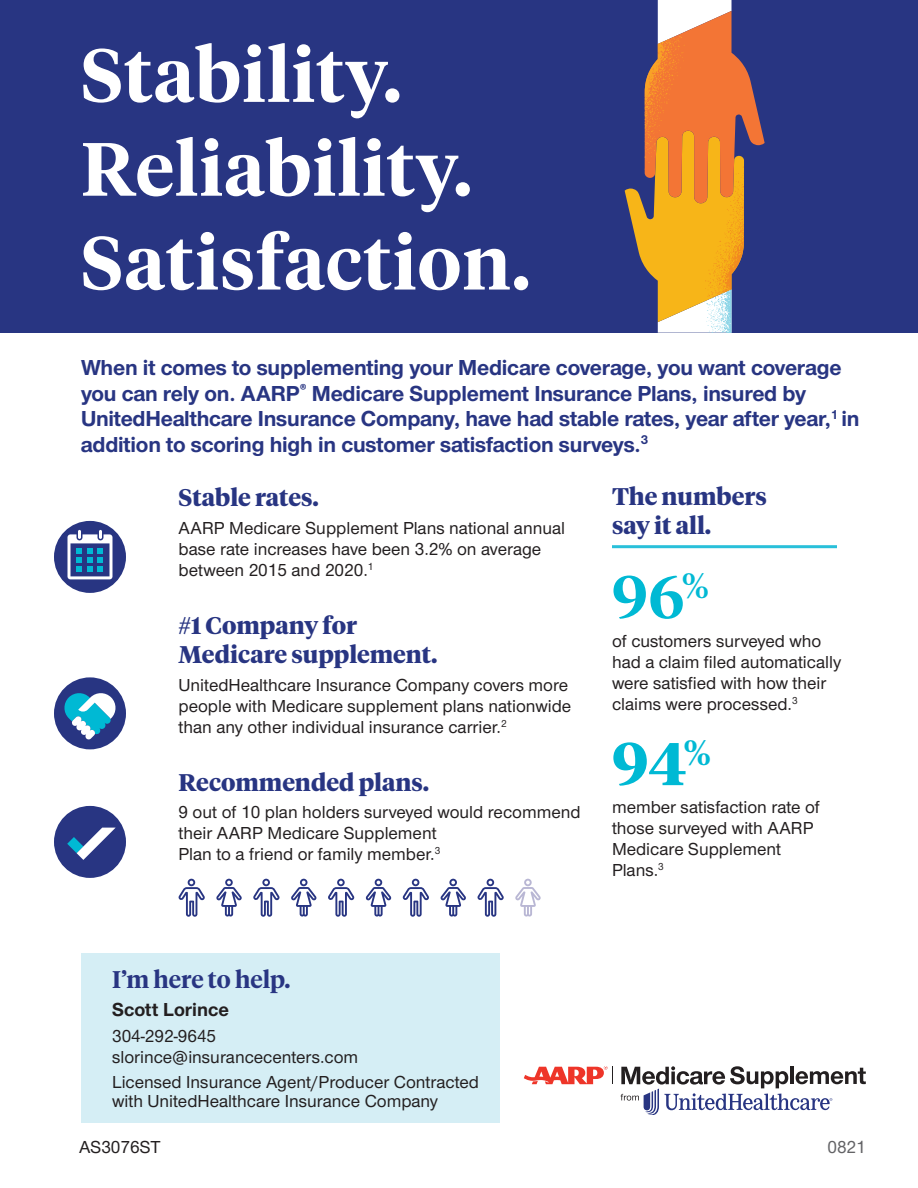
<style>
.page{position:relative;width:918px;height:1188px;background:#fff}
.page>*{position:absolute;margin:0;border:0;box-sizing:border-box;transform-origin:0 0}
.t1{font:600 75px/93.9px "UHC Serif Headline";letter-spacing:.015em;color:#fff}
.t2{font:600 60px "UHC Serif Headline";color:#00b9d4}
.t3{font:700 60px "UHC Serif Headline";color:#00b9d4}
.t4{font:700 24px/28.8px "UHC Serif Headline";color:#283582}
.t5{font:600 24px "UHC Serif Headline";color:#283582}
.t6{font:700 22.5px/25.5px "UHC Sans";letter-spacing:-.01em;color:#283582}
.t7{font:700 19.5px "UHC Sans";color:#231f20}
.t8{font:500 18px/21px "UHC Sans";color:#231f20}
.t9{font:500 18px "UHC Sans";color:#636366}
</style>
<div class="page">
<div style="left:0;top:0;width:918px;height:333px;background:#283582"></div>
<hr style="left:612px;top:545px;width:225px;height:3px;background:#29c0da">
<svg style="left:178px;top:879px;width:27px;height:38px"></svg>
<svg style="left:253px;top:879px;width:27px;height:38px"></svg>
<svg style="left:328px;top:879px;width:27px;height:38px"></svg>
<svg style="left:403px;top:879px;width:26px;height:38px"></svg>
<svg style="left:477px;top:879px;width:27px;height:38px"></svg>
<svg style="left:216px;top:879px;width:26px;height:38px"></svg>
<svg style="left:291px;top:879px;width:26px;height:38px"></svg>
<svg style="left:366px;top:879px;width:25px;height:38px"></svg>
<svg style="left:440px;top:879px;width:26px;height:38px"></svg>
<svg style="left:515px;top:879px;width:26px;height:38px"></svg>
<svg style="left:524px;top:1066px;width:89px;height:18px"></svg>
<svg style="left:621px;top:1066px;width:245px;height:49px"></svg>
<div style="left:54px;top:521px;width:72px;height:72px;background:#283582;border-radius:50%"></div>
<svg style="left:68px;top:530px;width:44px;height:49px"></svg>
<div style="left:54px;top:677px;width:72px;height:72px;background:#283582;border-radius:50%"></div>
<svg style="left:63px;top:693px;width:54px;height:47px"></svg>
<div style="left:54px;top:806px;width:72px;height:72px;background:#283582;border-radius:50%"></div>
<svg style="left:67px;top:828px;width:48px;height:32px"></svg>
<svg style="left:625px;top:0;width:140px;height:333px"></svg>
<div style="left:81px;top:953px;width:418px;height:169px;background:#d5eef5"></div>
<h1 class="t1" style="left:81px;top:25px;width:451px">Stability.<br>Reliability.<br>Satisfaction.</h1>
<p class="t6" style="left:81px;top:354px;width:780px">When it comes to supplementing your Medicare coverage, you want coverage you can rely on. AARP<sup>®</sup> Medicare Supplement Insurance Plans, insured by UnitedHealthcare Insurance Company, have had stable rates, year after year,<sup>1</sup> in addition to scoring high in customer satisfaction surveys.<sup>3</sup></p>
<h3 class="t4" style="left:179px;top:482px;width:142px">Stable rates.</h3>
<p class="t8" style="left:179px;top:517px;width:388px">AARP Medicare Supplement Plans national annual base rate increases have been 3.2% on average between 2015 and 2020.<sup>1</sup></p>
<h3 class="t4" style="left:179px;top:610px;width:261px">#1 Company for<br>Medicare supplement.</h3>
<p class="t8" style="left:179px;top:673px;width:394px">UnitedHealthcare Insurance Company covers more people with Medicare supplement plans nationwide than any other individual insurance carrier.<sup>2</sup></p>
<h3 class="t4" style="left:179px;top:767px;width:252px">Recommended plans.</h3>
<p class="t8" style="left:179px;top:801px;width:404px">9 out of 10 plan holders surveyed would recommend their AARP Medicare Supplement<br>Plan to a friend or family member.<sup>3</sup></p>
<h3 class="t4" style="left:612px;top:481px;width:156px">The numbers say it all.</h3>
<h2 class="t2" style="left:612px;top:556px;width:98px">96<sup>%</sup></h2>
<p class="t8" style="left:612px;top:630px;width:231px">of customers surveyed who had a claim filed automatically were satisfied with how their claims were processed.<sup>3</sup></p>
<h2 class="t3" style="left:612px;top:722px;width:101px">94<sup>%</sup></h2>
<p class="t8" style="left:612px;top:796px;width:210px">member satisfaction rate of those surveyed with AARP<br>Medicare Supplement<br>Plans.<sup>3</sup></p>
<h3 class="t5" style="left:112px;top:963px;width:180px">I’m here to help.</h3>
<p class="t7" style="left:112px;top:996px;width:118px">Scott Lorince</p>
<p class="t8" style="left:112px;top:1024px;width:248px;line-height:21.6px">304-292-9645 slorince@insurancecenters.com</p>
<p class="t8" style="left:112px;top:1072px;width:368px;line-height:18.6px">Licensed Insurance Agent/Producer Contracted with UnitedHealthcare Insurance Company</p>
<p class="t7" style="left:112px;top:996px;width:217px">&lt;Agent/Producer Name&gt;</p>
<p class="t8" style="left:112px;top:1024px;width:145px;line-height:21.6px">&lt;1-XXX-XXX-XXXX&gt; &lt;email address&gt;</p>
<p class="t8" style="left:79px;top:1136px;width:83px">AS3076ST</p>
<p class="t9" style="left:827px;top:1135px;width:40px">0821</p>
</div>
